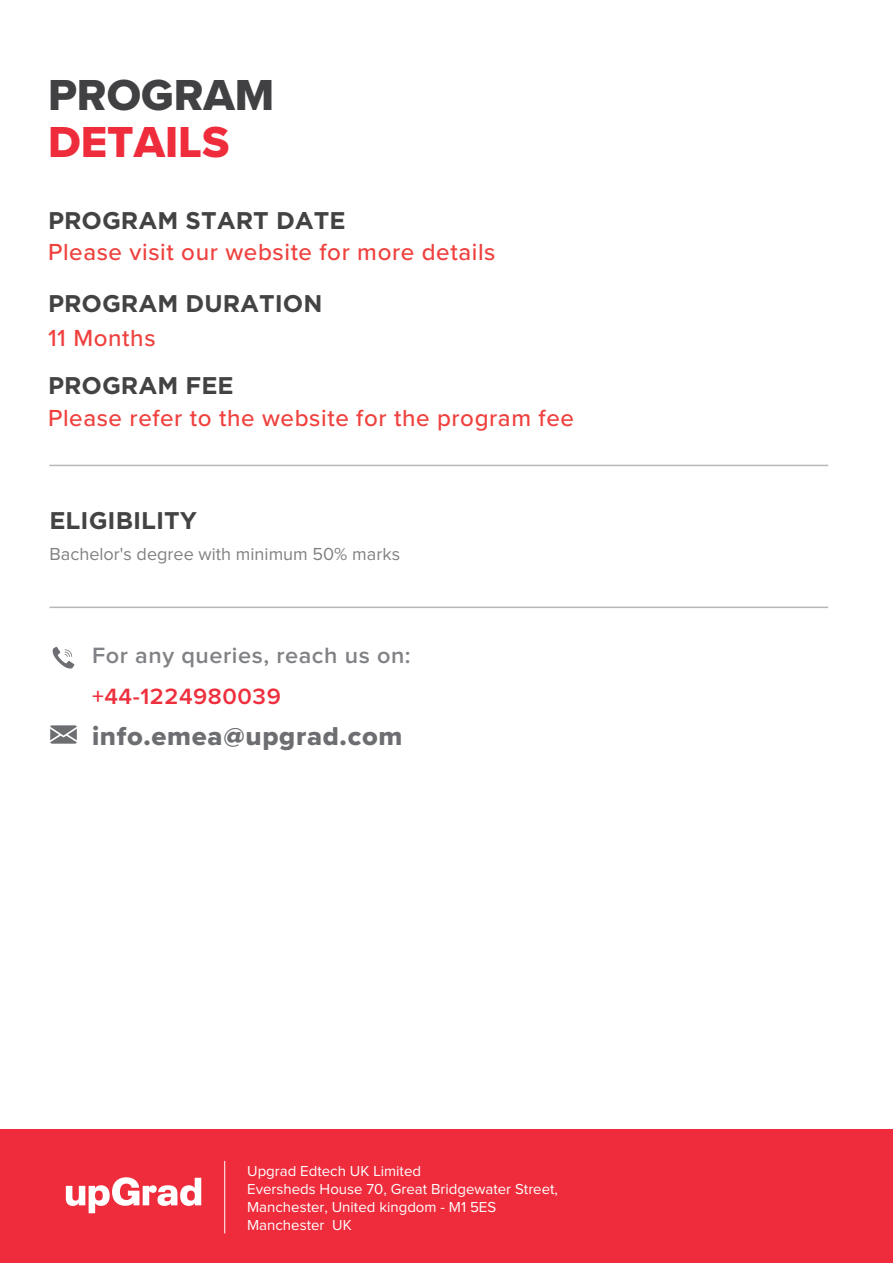
<style>
.page{position:relative;width:893px;height:1263px;background:#fff}
.page>*{position:absolute;margin:0;border:0;box-sizing:border-box;transform-origin:0 0}
.t1{font:45px "Proxima Nova Extrabld";color:#414042}
.t2{font:45px "Proxima Nova Extrabld";color:#ee2c3c}
.t3{font:26.85px "Proxima Nova Extrabld";letter-spacing:.025em;color:#6d6e71}
.t4{font:500 24.15px "Proxima Nova";letter-spacing:.025em;color:#ef413e}
.t5{font:700 24.15px "Gotham";color:#444344}
.t6{font:600 22.95px "Proxima Nova";letter-spacing:.025em;color:#808285}
.t7{font:600 22.95px "Proxima Nova";letter-spacing:.025em;color:#ee2f3d}
.t8{font:18.15px "Proxima Nova";color:#808183}
.t9{font:15px/18px "Proxima Nova";color:#fff}
</style>
<div class="page">
<hr style="left:50px;top:607px;width:778px;height:1px;background:#b7b7b7">
<hr style="left:50px;top:465px;width:778px;height:1px;background:#b7b7b7">
<div style="left:0;top:1129px;width:893px;height:134px;background:#ee2c3c"></div>
<svg style="left:66px;top:1177px;width:135px;height:36px"></svg>
<hr style="left:224px;top:1161px;width:1px;height:72px;background:#fff">
<svg style="left:53px;top:647px;width:21px;height:22px"></svg>
<svg style="left:50px;top:725px;width:27px;height:19px"></svg>
<h1 class="t1" style="left:48px;top:61px;width:228px">PROGRAM</h1>
<h1 class="t2" style="left:48px;top:108px;width:183px">DETAILS</h1>
<h3 class="t5" style="left:48px;top:204px;width:299px">PROGRAM START DATE</h3>
<h3 class="t4" style="left:48px;top:233px;width:449px">Please visit our website for more details</h3>
<h3 class="t5" style="left:48px;top:287px;width:276px">PROGRAM DURATION</h3>
<h3 class="t4" style="left:48px;top:319px;width:109px">11 Months</h3>
<h3 class="t5" style="left:48px;top:370px;width:187px">PROGRAM FEE</h3>
<h3 class="t4" style="left:48px;top:399px;width:527px">Please refer to the website for the program fee</h3>
<h3 class="t5" style="left:50px;top:504px;width:149px">ELIGIBILITY</h3>
<p class="t8" style="left:50px;top:544px;width:352px">Bachelor's degree with minimum 50% marks</p>
<h3 class="t6" style="left:92px;top:645px;width:320px">For any queries, reach us on:</h3>
<h3 class="t7" style="left:92px;top:686px;width:190px">+44-1224980039</h3>
<h2 class="t3" style="left:92px;top:716px;width:312px">info.emea@upgrad.com</h2>
<p class="t9" style="left:247px;top:1162px;width:312px">Upgrad Edtech UK Limited<br>Eversheds House 70, Great Bridgewater Street,<br>Manchester, United kingdom - M1 5ES<br>Manchester UK</p>
</div>
